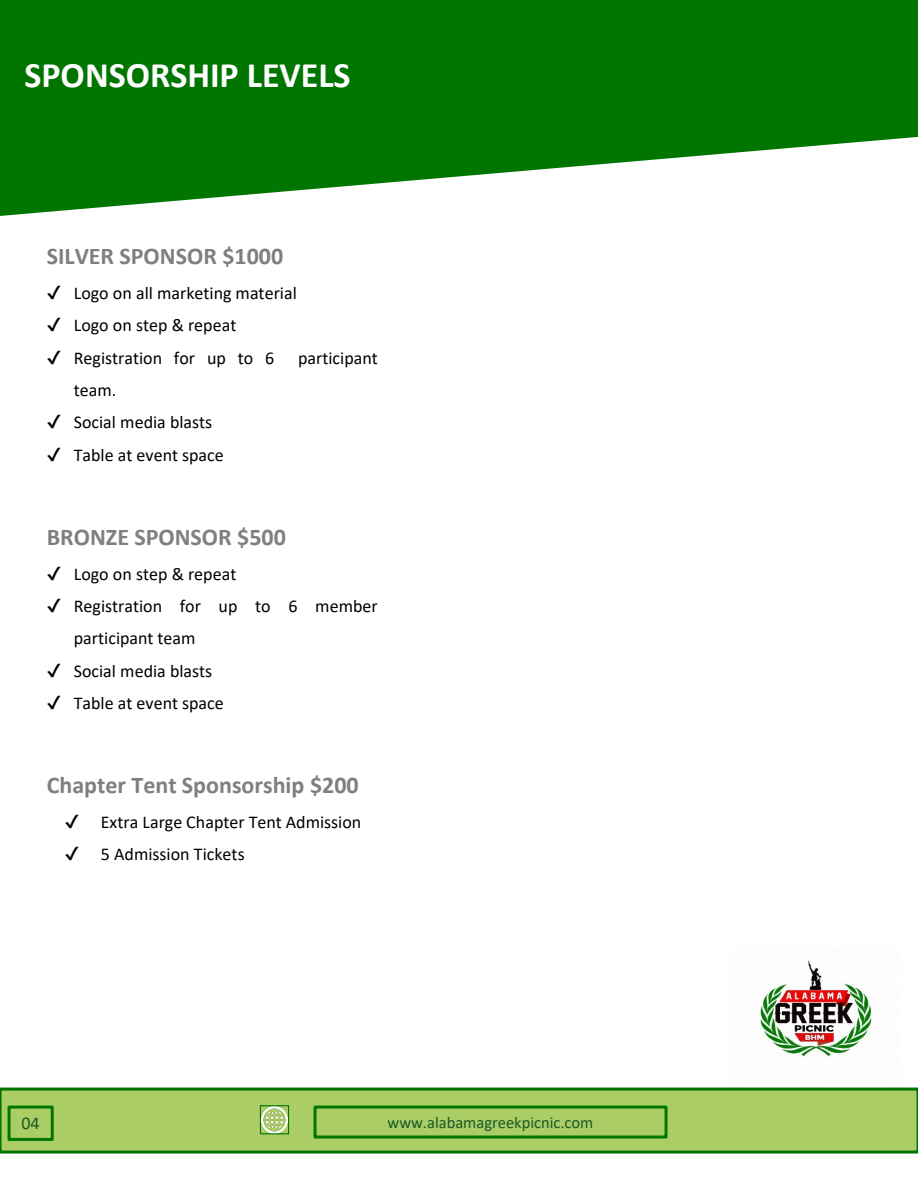
<style>
.page{position:relative;width:918px;height:1188px;background:#fff}
.page>*{position:absolute;margin:0;border:0;box-sizing:border-box;transform-origin:0 0}
.t1{font:700 36px "Calibri";color:#fff}
.t2{font:700 24px "Calibri";color:#7f7f7f}
.t3{font:18px/32.4px "Calibri";color:#000}
.t4{font:18px "Calibri";color:#195928}
.t5{font:16.5px "Calibri";color:#195928}
</style>
<div class="page">
<svg style="left:0;top:0;width:918px;height:216px;fill:#007600"></svg>
<svg style="left:0;top:1088px;width:918px;height:66px;background:#9ac45d"></svg>
<div style="left:314px;top:1106px;width:354px;height:33px;border:3px solid #007600"></div>
<img style="left:262px;top:1107px;width:25px;height:25px">
<div style="left:260px;top:1105px;width:29px;height:29px;border:1px solid #007600"></div>
<div style="left:8px;top:1106px;width:46px;height:35px;border:3px solid #007600"></div>
<img style="left:760px;top:960px;width:112px;height:97px">
<p class="t1" style="left:24px;top:49px;width:328px">SPONSORSHIP LEVELS</p>
<p class="t2" style="left:47px;top:239px;width:238px">SILVER SPONSOR $1000</p>
<p class="t3" style="left:47px;top:276px;width:252px">✔ Logo on all marketing material</p>
<p class="t3" style="left:47px;top:309px;width:191px">✔ Logo on step &amp; repeat</p>
<p class="t3" style="left:47px;top:341px;width:229px">✔ Registration for up to 6</p>
<p class="t3" style="left:298px;top:341px;width:81px">participant</p>
<p class="t3" style="left:74px;top:373px;width:44px">team.</p>
<p class="t3" style="left:47px;top:406px;width:167px">✔ Social media blasts</p>
<p class="t3" style="left:47px;top:438px;width:179px">✔ Table at event space</p>
<p class="t2" style="left:47px;top:520px;width:241px">BRONZE SPONSOR $500</p>
<p class="t3" style="left:47px;top:557px;width:191px">✔ Logo on step &amp; repeat</p>
<p class="t3" style="left:74px;top:589px;width:306px;text-indent:-27px">✔ Registration for up to 6 member participant team</p>
<p class="t3" style="left:47px;top:654px;width:167px">✔ Social media blasts</p>
<p class="t3" style="left:47px;top:687px;width:179px">✔ Table at event space</p>
<p class="t2" style="left:47px;top:768px;width:313px">Chapter Tent Sponsorship $200</p>
<p class="t3" style="left:65px;top:805px;width:298px">✔ Extra Large Chapter Tent Admission</p>
<p class="t3" style="left:65px;top:838px;width:181px">✔ 5 Admission Tickets</p>
<p class="t4" style="left:22px;top:1111px;width:20px">04</p>
<p class="t5" style="left:388px;top:1111px;width:207px">www.alabamagreekpicnic.com</p>
</div>
